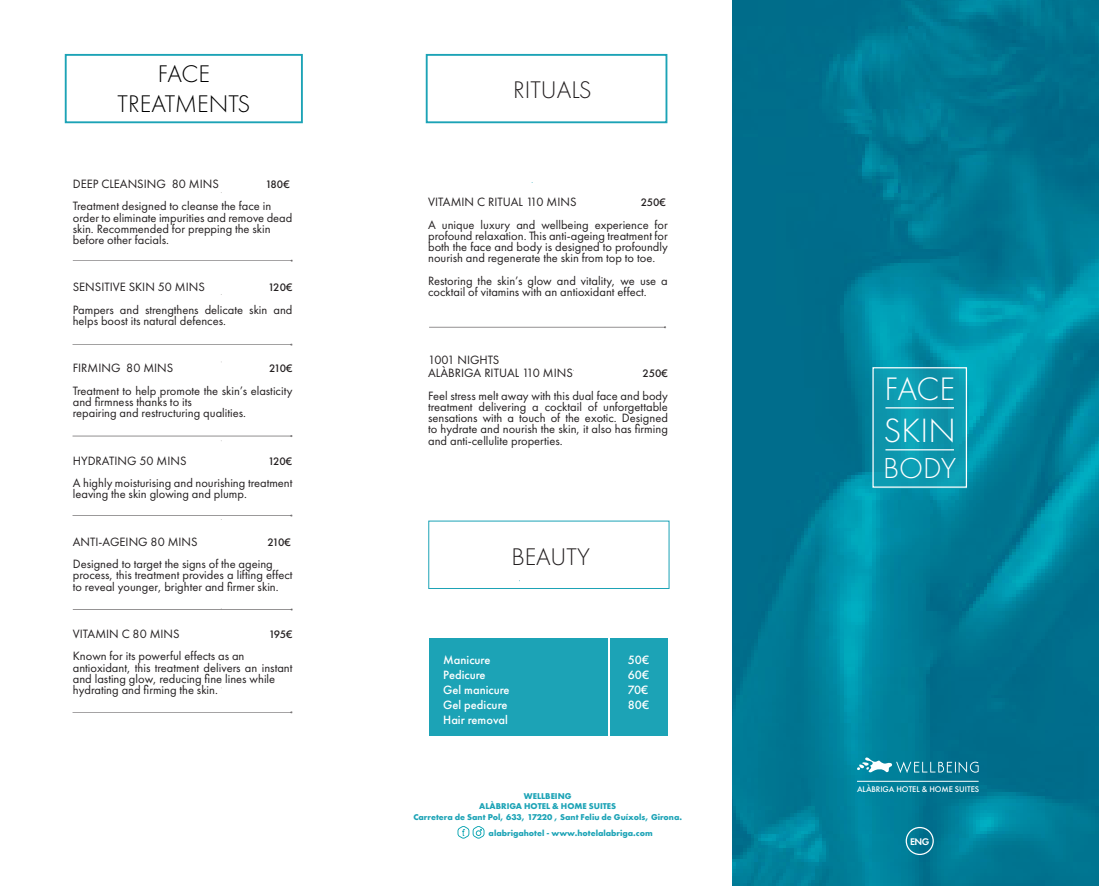
<style>
.page{position:relative;width:1099px;height:886px;background:#fff}
.page>*{position:absolute;margin:0;border:0;box-sizing:border-box;transform-origin:0 0}
.t1{font:300 35px "Futura PT";color:#fff}
.t2{font:300 33.75px "Futura PT";color:#fff}
.t3{font:300 30px "Futura PT";color:#fff}
.t4{font:300 25px "Futura PT";color:#000}
.t5{font:300 25px "Futura PT";color:#231f20}
.t6{font:12.5px/11.2px "Futura PT";color:#231f20}
.t7{font:500 12.5px "Futura PT";color:#fff}
.t8{font:500 11.25px "Futura PT";letter-spacing:-.06em;color:#231f20}
.t9{font:600 10px "Futura PT";color:#fff}
.t10{font:700 8.75px "Futura PT";color:#1ca3b6}
.t11{font:500 8.5px "Futura PT";color:#fff}
</style>
<div class="page">
<img style="left:732px;top:0;width:366px;height:886px">
<div style="left:426px;top:54px;width:241px;height:69px;border:2px solid #1ca3b6"></div>
<div style="left:428px;top:521px;width:241px;height:68px;border:1px solid #1ca3b6"></div>
<div style="left:65px;top:54px;width:238px;height:69px;border:2px solid #1ca3b6"></div>
<div style="left:610px;top:638px;width:58px;height:98px;background:#1ca3b6"></div>
<div style="left:873px;top:369px;width:94px;height:119px;background:linear-gradient(to right,#0d9ab0,#0d99af)"></div>
<div style="left:429px;top:638px;width:178px;height:98px;background:#1ca3b6"></div>
<svg style="left:856px;top:757px;width:122px;height:16px"></svg>
<hr style="left:857px;top:781px;width:121px;height:1px;background:#fff">
<hr style="left:885px;top:407px;width:69px;height:1px;background:#fff">
<hr style="left:885px;top:449px;width:69px;height:1px;background:#fff">
<div style="left:872px;top:367px;width:95px;height:121px;border:1px solid #fff"></div>
<svg style="left:457px;top:826px;width:27px;height:12px"></svg>
<hr style="left:73px;top:260px;width:219px;height:1px;background:#231f20">
<hr style="left:72px;top:344px;width:219px;height:1px;background:#231f20">
<hr style="left:72px;top:436px;width:219px;height:1px;background:#231f20">
<hr style="left:72px;top:515px;width:219px;height:1px;background:#231f20">
<hr style="left:73px;top:609px;width:219px;height:1px;background:#231f20">
<hr style="left:72px;top:712px;width:219px;height:1px;background:#231f20">
<hr style="left:429px;top:327px;width:236px;height:1px;background:#231f20">
<div style="left:905px;top:827px;width:28px;height:28px;border:1px solid #fff;border-radius:50%"></div>
<p class="t4" style="left:158px;top:59px;width:54px">FACE</p>
<p class="t4" style="left:118px;top:89px;width:134px">TREATMENTS</p>
<p class="t6" style="left:73px;top:178px;width:147px">DEEP CLEANSING 80 MINS</p>
<p class="t8" style="left:265px;top:177px;width:26px">180€</p>
<p class="t6" style="left:73px;top:200px;width:200px">Treatment designed to cleanse the face in</p>
<p class="t6" style="left:73px;top:212px;width:221px">order to eliminate impurities and remove dead skin. Recommended for prepping the skin</p>
<p class="t6" style="left:73px;top:234px;width:98px">before other facials.</p>
<p class="t6" style="left:73px;top:281px;width:133px">SENSITIVE SKIN 50 MINS</p>
<p class="t8" style="left:268px;top:281px;width:26px">120€</p>
<p class="t6" style="left:73px;top:304px;width:221px">Pampers and strengthens delicate skin and helps boost its natural defences.</p>
<p class="t6" style="left:73px;top:362px;width:102px">FIRMING 80 MINS</p>
<p class="t8" style="left:269px;top:362px;width:25px">210€</p>
<p class="t6" style="left:73px;top:385px;width:221px">Treatment to help promote the skin’s elasticity and firmness thanks to its</p>
<p class="t6" style="left:73px;top:407px;width:175px">repairing and restructuring qualities.</p>
<p class="t6" style="left:73px;top:455px;width:115px">HYDRATING 50 MINS</p>
<p class="t8" style="left:268px;top:454px;width:26px">120€</p>
<p class="t6" style="left:73px;top:477px;width:221px">A highly moisturising and nourishing treatment leaving the skin glowing and plump.</p>
<p class="t6" style="left:73px;top:536px;width:126px">ANTI-AGEING 80 MINS</p>
<p class="t8" style="left:267px;top:535px;width:25px">210€</p>
<p class="t6" style="left:73px;top:558px;width:201px">Designed to target the signs of the ageing</p>
<p class="t6" style="left:73px;top:569px;width:221px">process, this treatment provides a lifting effect to reveal younger, brighter and firmer skin.</p>
<p class="t6" style="left:73px;top:628px;width:108px">VITAMIN C 80 MINS</p>
<p class="t8" style="left:269px;top:627px;width:25px">195€</p>
<p class="t6" style="left:73px;top:650px;width:173px">Known for its powerful effects as an</p>
<p class="t6" style="left:73px;top:662px;width:221px">antioxidant, this treatment delivers an instant and lasting glow, reducing fine lines while</p>
<p class="t6" style="left:73px;top:684px;width:147px">hydrating and firming the skin.</p>
<p class="t5" style="left:513px;top:76px;width:80px">RITUALS</p>
<p class="t6" style="left:428px;top:196px;width:150px">VITAMIN C RITUAL 110 MINS</p>
<p class="t8" style="left:640px;top:196px;width:27px">250€</p>
<p class="t6" style="left:428px;top:219px;width:241px;text-align:justify">A unique luxury and wellbeing experience for profound relaxation. This anti-ageing treatment for both the face and body is designed to profoundly nourish and regenerate the skin from top to toe.</p>
<p class="t6" style="left:428px;top:275px;width:241px">Restoring the skin’s glow and vitality, we use a cocktail of vitamins with an antioxidant effect.</p>
<p class="t6" style="left:428px;top:354px;width:73px">1001 NIGHTS</p>
<p class="t6" style="left:428px;top:367px;width:146px">ALÀBRIGA RITUAL 110 MINS</p>
<p class="t8" style="left:642px;top:367px;width:27px">250€</p>
<p class="t6" style="left:428px;top:390px;width:241px;text-align:justify">Feel stress melt away with this dual face and body treatment delivering a cocktail of unforgettable sensations with a touch of the exotic. Designed to hydrate and nourish the skin, it also has firming and anti-cellulite properties.</p>
<p class="t5" style="left:511px;top:542px;width:80px">BEAUTY</p>
<p class="t7" style="left:443px;top:652px;width:49px">Manicure</p>
<p class="t7" style="left:443px;top:667px;width:44px">Pedicure</p>
<p class="t7" style="left:443px;top:682px;width:68px">Gel manicure</p>
<p class="t7" style="left:443px;top:697px;width:66px">Gel pedicure</p>
<p class="t7" style="left:443px;top:712px;width:66px">Hair removal</p>
<p class="t7" style="left:627px;top:652px;width:23px">50€</p>
<p class="t7" style="left:627px;top:667px;width:23px">60€</p>
<p class="t7" style="left:627px;top:682px;width:22px">70€</p>
<p class="t7" style="left:627px;top:697px;width:23px">80€</p>
<p class="t10" style="left:524px;top:790px;width:49px">WELLBEING</p>
<p class="t10" style="left:479px;top:801px;width:138px">ALÀBRIGA HOTEL &amp; HOME SUITES</p>
<p class="t10" style="left:413px;top:811px;width:270px">Carretera de Sant Pol, 633, 17220 , Sant Feliu de Guíxols, Girona.</p>
<p class="t10" style="left:488px;top:827px;width:165px">alabrigahotel - www.hotelalabriga.com</p>
<p class="t2" style="left:884px;top:369px;width:72px">FACE</p>
<p class="t1" style="left:883px;top:410px;width:74px">SKIN</p>
<p class="t3" style="left:883px;top:451px;width:75px">BODY</p>
<p class="t11" style="left:857px;top:784px;width:124px">ALÀBRIGA HOTEL &amp; HOME SUITES</p>
<p class="t9" style="left:910px;top:835px;width:21px">ENG</p>
</div>
